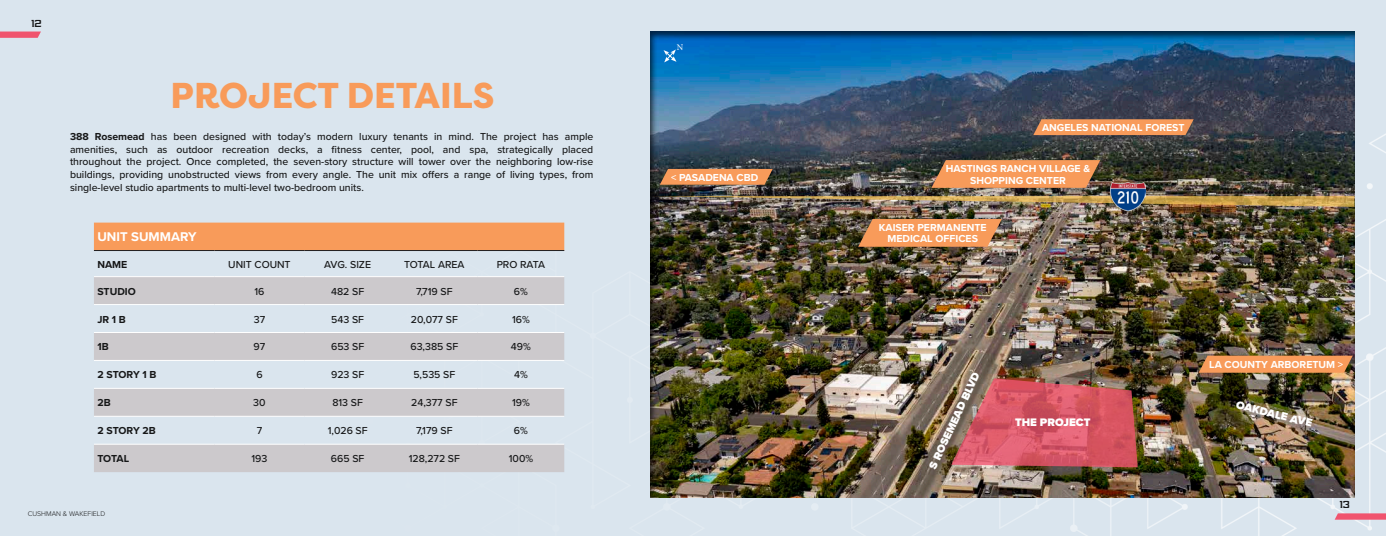
<style>
.page{position:relative;width:1386px;height:536px;background:#dae5ee}
.page>*{position:absolute;margin:0;border:0;box-sizing:border-box;transform-origin:0 0}
.t1{font:800 35.88px "Filson Pro";color:#f89b5a}
.t2{font:700 13.12px "Proxima Nova";color:#fff}
.t3{font:900 11.29px "Proxima Nova";color:#fff}
.t4{font:500 10.5px/12.6px "Proxima Nova";color:#161718;text-align:justify}
.t5{font:700 10.5px/11.4px "Proxima Nova";color:#fff;text-align:center}
.t6{font:700 10.5px "Proxima Nova";color:#161718}
.t7{font:700 9.62px "Vibrocentric";color:#161718}
.t8{font:8.75px "Minion Pro";color:#fff}
.t9{font:300 7px "Proxima Nova";color:#161718}
.s1{font-weight:700}
.s2{font-weight:600}
</style>
<div class="page">
<div style="left:650px;top:31px;width:705px;height:467px;background:#231f20;opacity:.75"></div>
<div style="left:94px;top:222px;width:470px;height:28px;background:#f89b5a"></div>
<svg style="left:94px;top:277px;width:470px;height:195px;fill:#ccc9cc"></svg>
<hr style="left:94px;top:250px;width:121px;height:1px;background:#231f20">
<hr style="left:215px;top:250px;width:89px;height:1px;background:#231f20">
<hr style="left:304px;top:250px;width:87px;height:1px;background:#231f20">
<hr style="left:391px;top:250px;width:87px;height:1px;background:#231f20">
<hr style="left:478px;top:250px;width:86px;height:1px;background:#231f20">
<hr style="left:94px;top:276px;width:121px;height:1px;background:#fff">
<hr style="left:215px;top:276px;width:89px;height:1px;background:#fff">
<hr style="left:304px;top:276px;width:87px;height:1px;background:#fff">
<hr style="left:391px;top:276px;width:87px;height:1px;background:#fff">
<hr style="left:478px;top:276px;width:86px;height:1px;background:#fff">
<hr style="left:94px;top:304px;width:121px;height:1px;background:#fff">
<hr style="left:215px;top:304px;width:89px;height:1px;background:#fff">
<hr style="left:304px;top:304px;width:87px;height:1px;background:#fff">
<hr style="left:391px;top:304px;width:87px;height:1px;background:#fff">
<hr style="left:478px;top:304px;width:86px;height:1px;background:#fff">
<hr style="left:94px;top:332px;width:121px;height:1px;background:#fff">
<hr style="left:215px;top:332px;width:89px;height:1px;background:#fff">
<hr style="left:304px;top:332px;width:87px;height:1px;background:#fff">
<hr style="left:391px;top:332px;width:87px;height:1px;background:#fff">
<hr style="left:478px;top:332px;width:86px;height:1px;background:#fff">
<hr style="left:94px;top:360px;width:121px;height:1px;background:#fff">
<hr style="left:215px;top:360px;width:89px;height:1px;background:#fff">
<hr style="left:304px;top:360px;width:87px;height:1px;background:#fff">
<hr style="left:391px;top:360px;width:87px;height:1px;background:#fff">
<hr style="left:478px;top:360px;width:86px;height:1px;background:#fff">
<hr style="left:94px;top:388px;width:121px;height:1px;background:#fff">
<hr style="left:215px;top:388px;width:89px;height:1px;background:#fff">
<hr style="left:304px;top:388px;width:87px;height:1px;background:#fff">
<hr style="left:391px;top:388px;width:87px;height:1px;background:#fff">
<hr style="left:478px;top:388px;width:86px;height:1px;background:#fff">
<hr style="left:94px;top:415px;width:121px;height:1px;background:#fff">
<hr style="left:215px;top:415px;width:89px;height:1px;background:#fff">
<hr style="left:304px;top:415px;width:87px;height:1px;background:#fff">
<hr style="left:391px;top:415px;width:87px;height:1px;background:#fff">
<hr style="left:478px;top:415px;width:86px;height:1px;background:#fff">
<hr style="left:94px;top:443px;width:121px;height:1px;background:#fff">
<hr style="left:215px;top:443px;width:89px;height:1px;background:#fff">
<hr style="left:304px;top:443px;width:87px;height:1px;background:#fff">
<hr style="left:391px;top:443px;width:87px;height:1px;background:#fff">
<hr style="left:478px;top:443px;width:86px;height:1px;background:#fff">
<svg style="left:0;top:32px;width:41px;height:6px"></svg>
<svg style="left:1335px;top:513px;width:51px;height:6px"></svg>
<svg style="left:664px;top:49px;width:13px;height:13px"></svg>
<svg style="left:931px;top:160px;width:169px;height:28px;background:#e69256"></svg>
<svg style="left:858px;top:219px;width:144px;height:28px;background:#e89459"></svg>
<svg style="left:660px;top:169px;width:113px;height:16px;background:#e69156"></svg>
<svg style="left:1033px;top:119px;width:161px;height:16px;background:#eb9559"></svg>
<img style="left:650px;top:196px;width:704px;height:11px">
<img style="left:1111px;top:182px;width:35px;height:28px">
<svg style="left:951px;top:378px;width:187px;height:89px;background:#c65b63"></svg>
<svg style="left:1199px;top:355px;width:154px;height:17px;background:#e89356"></svg>
<p class="t7" style="left:31px;top:17px;width:12px">12</p>
<h1 class="t1" style="left:171px;top:73px;width:325px">PROJECT DETAILS</h1>
<p class="t4" style="left:70px;top:130px;width:525px"><span class="s1">388 Rosemead</span> has been designed with today’s modern luxury tenants in mind. The project has ample amenities, such as outdoor recreation decks, a fitness center, pool, and spa, strategically placed throughout the project. Once completed, the seven-story structure will tower over the neighboring low-rise buildings, providing unobstructed views from every angle. The unit mix offers a range of living types, from single-level studio apartments to multi-level two-bedroom units.</p>
<p class="t2" style="left:97px;top:226px;width:101px">UNIT SUMMARY</p>
<p class="t6" style="left:97px;top:257px;width:31px">NAME</p>
<p class="t4" style="left:228px;top:258px;width:64px">UNIT COUNT</p>
<p class="t4" style="left:324px;top:258px;width:48px">AVG. SIZE</p>
<p class="t4" style="left:404px;top:258px;width:62px">TOTAL AREA</p>
<p class="t4" style="left:497px;top:258px;width:50px">PRO RATA</p>
<p class="t6" style="left:97px;top:283px;width:40px">STUDIO</p>
<p class="t4" style="left:254px;top:284px;width:12px">16</p>
<p class="t4" style="left:331px;top:284px;width:35px">482 SF</p>
<p class="t4" style="left:416px;top:284px;width:38px">7,719 SF</p>
<p class="t4" style="left:514px;top:284px;width:16px">6%</p>
<p class="t6" style="left:97px;top:311px;width:30px">JR 1 B</p>
<p class="t4" style="left:254px;top:312px;width:13px">37</p>
<p class="t4" style="left:331px;top:312px;width:34px">543 SF</p>
<p class="t4" style="left:411px;top:312px;width:49px">20,077 SF</p>
<p class="t4" style="left:512px;top:312px;width:19px">16%</p>
<p class="t6" style="left:97px;top:339px;width:13px">1B</p>
<p class="t4" style="left:254px;top:340px;width:13px">97</p>
<p class="t4" style="left:331px;top:340px;width:35px">653 SF</p>
<p class="t4" style="left:410px;top:340px;width:49px">63,385 SF</p>
<p class="t4" style="left:511px;top:340px;width:21px">49%</p>
<p class="t6" style="left:97px;top:367px;width:61px">2 STORY 1 B</p>
<p class="t4" style="left:256px;top:368px;width:8px">6</p>
<p class="t4" style="left:331px;top:368px;width:35px">923 SF</p>
<p class="t4" style="left:413px;top:368px;width:43px">5,535 SF</p>
<p class="t4" style="left:514px;top:368px;width:15px">4%</p>
<p class="t6" style="left:97px;top:395px;width:15px">2B</p>
<p class="t4" style="left:253px;top:396px;width:14px">30</p>
<p class="t4" style="left:332px;top:396px;width:32px">813 SF</p>
<p class="t4" style="left:411px;top:396px;width:48px">24,377 SF</p>
<p class="t4" style="left:512px;top:396px;width:19px">19%</p>
<p class="t6" style="left:97px;top:422px;width:60px">2 STORY 2B</p>
<p class="t4" style="left:257px;top:424px;width:7px">7</p>
<p class="t4" style="left:328px;top:424px;width:41px">1,026 SF</p>
<p class="t4" style="left:416px;top:424px;width:38px">7,179 SF</p>
<p class="t4" style="left:514px;top:424px;width:16px">6%</p>
<p class="t6" style="left:97px;top:450px;width:33px">TOTAL</p>
<p class="t4" style="left:252px;top:452px;width:17px">193</p>
<p class="t4" style="left:331px;top:452px;width:35px">665 SF</p>
<p class="t4" style="left:409px;top:452px;width:53px">128,272 SF</p>
<p class="t4" style="left:509px;top:452px;width:26px">100%</p>
<p class="t9" style="left:28px;top:508px;width:79px">CUSHMAN &amp; WAKEFIELD</p>
<p class="t8" style="left:677px;top:41px;width:8px">N</p>
<p class="t5" style="left:671px;top:171px;width:89px"><span class="s2">&lt;</span> PASADENA CBD</p>
<p class="t5" style="left:1042px;top:122px;width:144px">ANGELES NATIONAL FOREST</p>
<p class="t5" style="left:946px;top:163px;width:146px">HASTINGS RANCH VILLAGE &amp;<br>SHOPPING CENTER</p>
<p class="t5" style="left:879px;top:221px;width:109px">KAISER PERMANENTE<br>MEDICAL OFFICES</p>
<p class="t3" style="left:925px;top:464px;width:107px;rotate:-65deg">S ROSEMEAD BLVD</p>
<p class="t3" style="left:1015px;top:414px;width:77px">THE PROJECT</p>
<p class="t5" style="left:1209px;top:359px;width:135px">LA COUNTY ARBORETUM <span class="s2">&gt;</span></p>
<p class="t3" style="left:1239px;top:396px;width:79px;rotate:14deg">OAKDALE AVE</p>
<p class="t7" style="left:1340px;top:499px;width:12px">13</p>
</div>
